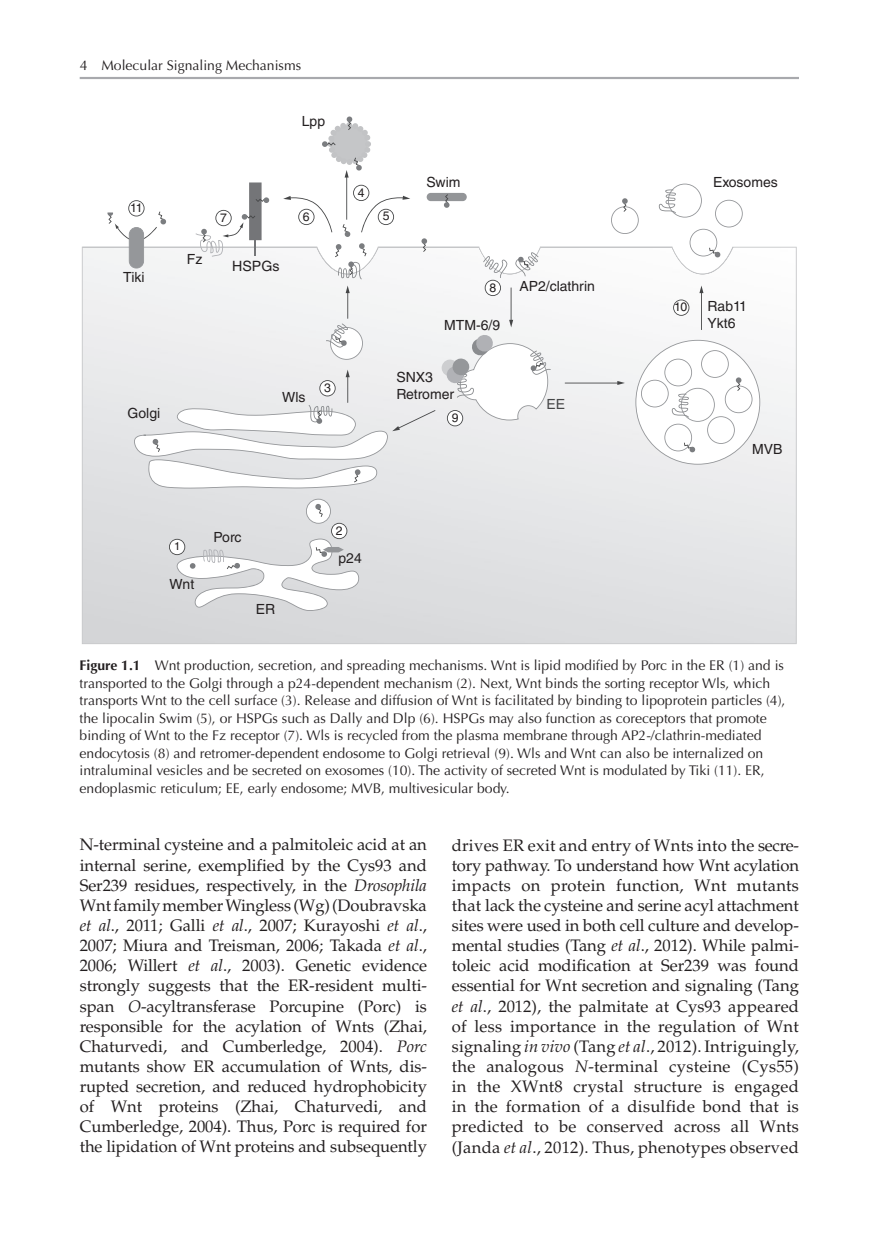
<style>
.page{position:relative;width:883px;height:1260px;background:#fff}
.page>*{position:absolute;margin:0;border:0;box-sizing:border-box;transform-origin:0 0}
.t1{font:16.62px/20.1px "Palatino LT Std";letter-spacing:-.005em;color:#231f20;text-align:justify}
.t2{font:14.17px "Helvetica LT Std";color:#231f20}
.t3{font:14px/17.5px "Optima LT Std";color:#231f20}
.t4{font:14px/16.8px "Helvetica LT Std";color:#231f20}
.t5{font:14px "Helvetica LT Std";color:#454647}
.t6{font:12.25px "Helvetica LT Std";color:#231f20}
.t7{font:11.2px "Helvetica LT Std";color:#231f20}
.s1{font-weight:700}
.s2{font-style:italic}
</style>
<div class="page">
<hr style="left:80px;top:77px;width:719px;height:2px;background:#a8a9ad">
<svg style="left:82px;top:247px;width:715px;height:397px;fill:#e9eaeb"></svg>
<svg style="left:635px;top:340px;width:125px;height:125px"></svg>
<svg style="left:611px;top:198px;width:28px;height:36px"></svg>
<svg style="left:317px;top:243px;width:61px;height:36px"></svg>
<div style="left:427px;top:193px;width:40px;height:8px;background:#939598;border-radius:4px"></div>
<svg style="left:444px;top:194px;width:6px;height:14px"></svg>
<svg style="left:326px;top:286px;width:38px;height:75px"></svg>
<hr style="left:511px;top:287px;width:1px;height:35px;background:#454647">
<svg style="left:509px;top:320px;width:4px;height:7px"></svg>
<svg style="left:397px;top:410px;width:38px;height:19px"></svg>
<hr style="left:565px;top:383px;width:54px;height:1px;background:#454647">
<svg style="left:617px;top:381px;width:8px;height:4px"></svg>
<hr style="left:701px;top:291px;width:1px;height:39px;background:#454647">
<svg style="left:699px;top:286px;width:4px;height:7px"></svg>
<svg style="left:441px;top:359px;width:18px;height:18px"></svg>
<svg style="left:421px;top:238px;width:6px;height:14px"></svg>
<svg style="left:165px;top:498px;width:195px;height:113px"></svg>
<svg style="left:196px;top:182px;width:73px;height:75px"></svg>
<svg style="left:283px;top:117px;width:127px;height:120px"></svg>
<svg style="left:107px;top:200px;width:60px;height:68px"></svg>
<svg style="left:673px;top:300px;width:16px;height:16px"></svg>
<svg style="left:659px;top:184px;width:84px;height:89px"></svg>
<svg style="left:479px;top:247px;width:61px;height:49px"></svg>
<svg style="left:447px;top:334px;width:106px;height:92px"></svg>
<svg style="left:132px;top:370px;width:268px;height:119px"></svg>
<p class="t3" style="left:80px;top:57px;width:223px">4 Molecular Signaling Mechanisms</p>
<p class="t6" style="left:130px;top:201px;width:14px">11</p>
<p class="t4" style="left:123px;top:269px;width:23px">Tiki</p>
<p class="t4" style="left:128px;top:405px;width:34px">Golgi</p>
<p class="t4" style="left:302px;top:112px;width:25px">Lpp</p>
<p class="t4" style="left:187px;top:251px;width:17px">Fz</p>
<p class="t6" style="left:358px;top:185px;width:8px">4</p>
<p class="t6" style="left:220px;top:210px;width:8px">7</p>
<p class="t6" style="left:303px;top:209px;width:8px">6</p>
<p class="t6" style="left:383px;top:209px;width:8px">5</p>
<p class="t2" style="left:232px;top:257px;width:49px">HSPGs</p>
<p class="t4" style="left:427px;top:174px;width:35px">Swim</p>
<p class="t6" style="left:489px;top:281px;width:8px">8</p>
<p class="t4" style="left:444px;top:316px;width:57px">MTM-6/9</p>
<p class="t4" style="left:282px;top:389px;width:25px">Wls</p>
<p class="t6" style="left:324px;top:381px;width:8px">3</p>
<p class="t4" style="left:396px;top:369px;width:59px">SNX3<br>Retromer</p>
<p class="t6" style="left:452px;top:411px;width:8px">9</p>
<p class="t4" style="left:519px;top:278px;width:77px">AP2/clathrin</p>
<p class="t5" style="left:547px;top:396px;width:20px">EE</p>
<p class="t7" style="left:174px;top:540px;width:8px">1</p>
<p class="t4" style="left:169px;top:576px;width:26px">Wnt</p>
<p class="t4" style="left:214px;top:529px;width:29px">Porc</p>
<p class="t4" style="left:256px;top:601px;width:21px">ER</p>
<p class="t6" style="left:336px;top:523px;width:8px">2</p>
<p class="t4" style="left:338px;top:550px;width:25px">p24</p>
<p class="t4" style="left:713px;top:174px;width:66px">Exosomes</p>
<p class="t6" style="left:674px;top:300px;width:14px">10</p>
<p class="t4" style="left:708px;top:298px;width:41px">Rab11<br>Ykt6</p>
<p class="t4" style="left:752px;top:440px;width:32px">MVB</p>
<p class="t3" style="left:80px;top:657px;width:707px"><span class="s1">Figure 1.1</span> Wnt production, secretion, and spreading mechanisms. Wnt is lipid modified by Porc in the ER (1) and is transported to the Golgi through a p24-dependent mechanism (2). Next, Wnt binds the sorting receptor Wls, which transports Wnt to the cell surface (3). Release and diffusion of Wnt is facilitated by binding to lipoprotein particles (4), the lipocalin Swim (5), or HSPGs such as Dally and Dlp (6). HSPGs may also function as coreceptors that promote binding of Wnt to the Fz receptor (7). Wls is recycled from the plasma membrane through AP2-/clathrin-mediated endocytosis (8) and retromer-dependent endosome to Golgi retrieval (9). Wls and Wnt can also be internalized on intraluminal vesicles and be secreted on exosomes (10). The activity of secreted Wnt is modulated by Tiki (11). ER, endoplasmic reticulum; EE, early endosome; MVB, multivesicular body.</p>
<p class="t1" style="left:80px;top:835px;width:349px">N-terminal cysteine and a palmitoleic acid at an internal serine, exemplified by the Cys93 and Ser239 residues, respectively, in the <span class="s2">Drosophila </span>Wnt family member Wingless (Wg) (Doubravska <span class="s2">et al</span>., 2011; Galli <span class="s2">et al</span>., 2007; Kurayoshi <span class="s2">et al</span>., 2007; Miura and Treisman, 2006; Takada <span class="s2">et al</span>., 2006; Willert <span class="s2">et al</span>., 2003). Genetic evidence strongly suggests that the ER-resident multi&shy;span <span class="s2">O</span>-acyltransferase Porcupine (Porc) is responsible for the acylation of Wnts (Zhai, Chaturvedi, and Cumberledge, 2004). <span class="s2">Porc </span>mutants show ER accumulation of Wnts, dis&shy;rupted secretion, and reduced hydrophobicity of Wnt proteins (Zhai, Chaturvedi, and Cumberledge, 2004). Thus, Porc is required for the lipidation of Wnt proteins and subsequently</p>
<p class="t1" style="left:452px;top:835px;width:349px">drives ER exit and entry of Wnts into the secre&shy;tory pathway. To understand how Wnt acylation impacts on protein function, Wnt mutants that lack the cysteine and serine acyl attachment sites were used in both cell culture and develop&shy;mental studies (Tang <span class="s2">et al</span>., 2012). While palmi&shy;toleic acid modification at Ser239 was found essential for Wnt secretion and signaling (Tang <span class="s2">et al</span>., 2012), the palmitate at Cys93 appeared of less importance in the regulation of Wnt signaling <span class="s2">in vivo</span> (Tang <span class="s2">et al</span>., 2012). Intriguingly, the analogous <span class="s2">N</span>-terminal cysteine (Cys55) in the XWnt8 crystal structure is engaged in the formation of a disulfide bond that is predicted to be conserved across all Wnts (Janda <span class="s2">et al</span>., 2012). Thus, phenotypes observed</p>
</div>
